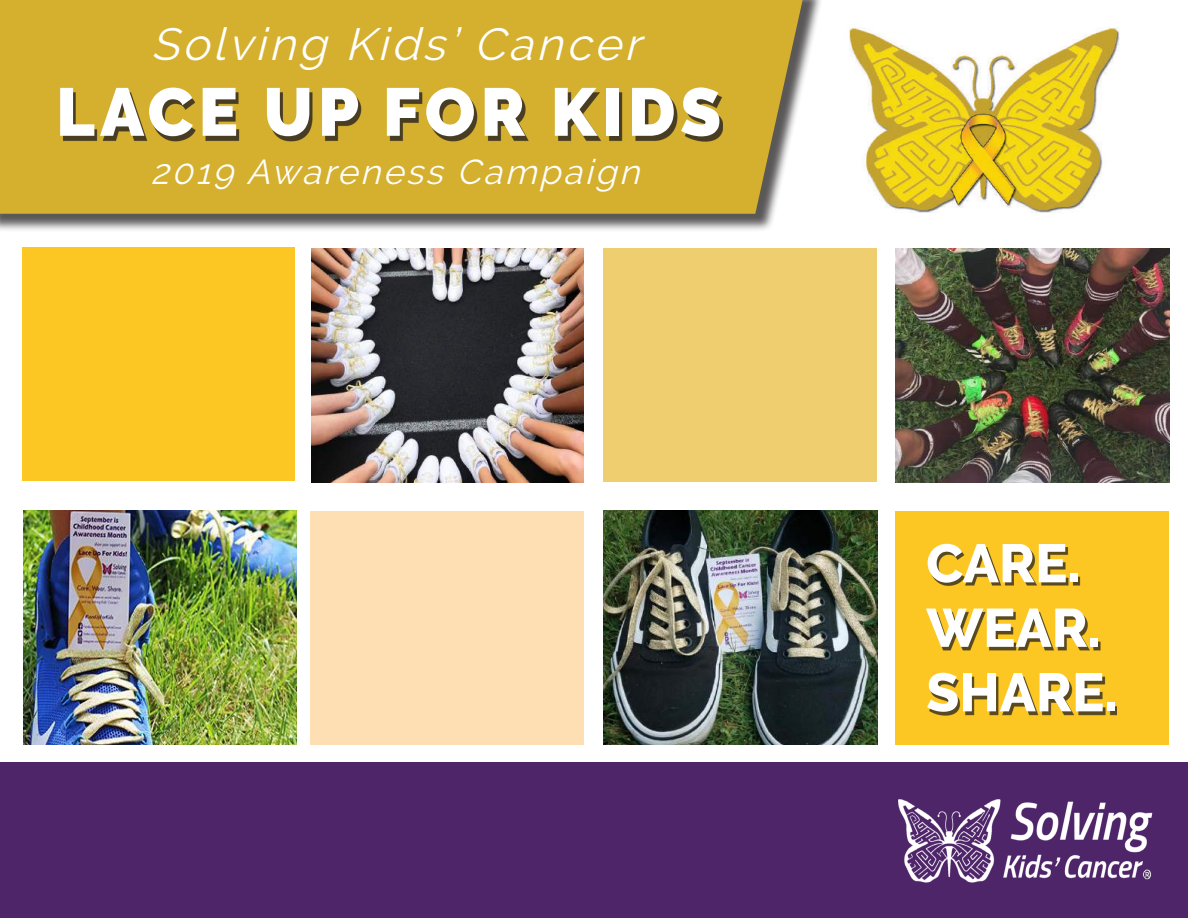
<style>
.page{position:relative;width:1188px;height:918px;background:#fff}
.page>*{position:absolute;margin:0;border:0;box-sizing:border-box;transform-origin:0 0}
.t1{font:900 67.5px "Raleway";letter-spacing:.08em;color:#fff}
.t2{font:800 54px/64.5px "Raleway";color:#fff}
.t3{font:italic 45px "Raleway";color:#fff}
.t4{font:italic 34.5px "Raleway";color:#fff}
</style>
<div class="page">
<div style="left:0;top:763px;width:1188px;height:155px;background:#4f256a"></div>
<div style="left:0;top:0;width:823px;height:233px;background:#231f20;opacity:.75"></div>
<div style="left:0;top:0;width:803px;height:214px;background:#d5b02f"></div>
<img style="left:819px;top:16px;width:301px;height:196px">
<div style="left:310px;top:511px;width:274px;height:234px;background:#fedfb4"></div>
<img style="left:604px;top:511px;width:273px;height:234px">
<div style="left:22px;top:248px;width:272px;height:234px;background:#fcc722"></div>
<img style="left:23px;top:511px;width:274px;height:234px">
<div style="left:604px;top:248px;width:273px;height:234px;background:#eece6e"></div>
<img style="left:312px;top:248px;width:272px;height:234px">
<div style="left:896px;top:511px;width:273px;height:234px;background:#fcc722"></div>
<img style="left:898px;top:798px;width:255px;height:85px">
<div style="left:928px;top:547px;width:189px;height:169px;background:#231f20;opacity:.75"></div>
<div style="left:63px;top:92px;width:660px;height:49px;background:#231f20;opacity:.79"></div>
<img style="left:896px;top:248px;width:273px;height:234px">
<h3 class="t3" style="left:151px;top:18px;width:503px">Solving Kids’ Cancer</h3>
<h1 class="t1" style="left:56px;top:73px;width:666px">LACE UP FOR KIDS</h1>
<p class="t4" style="left:151px;top:152px;width:500px">2019 Awareness Campaign</p>
<h2 class="t2" style="left:926px;top:532px;width:193px">CARE.<br>WEAR.<br>SHARE.</h2>
</div>
